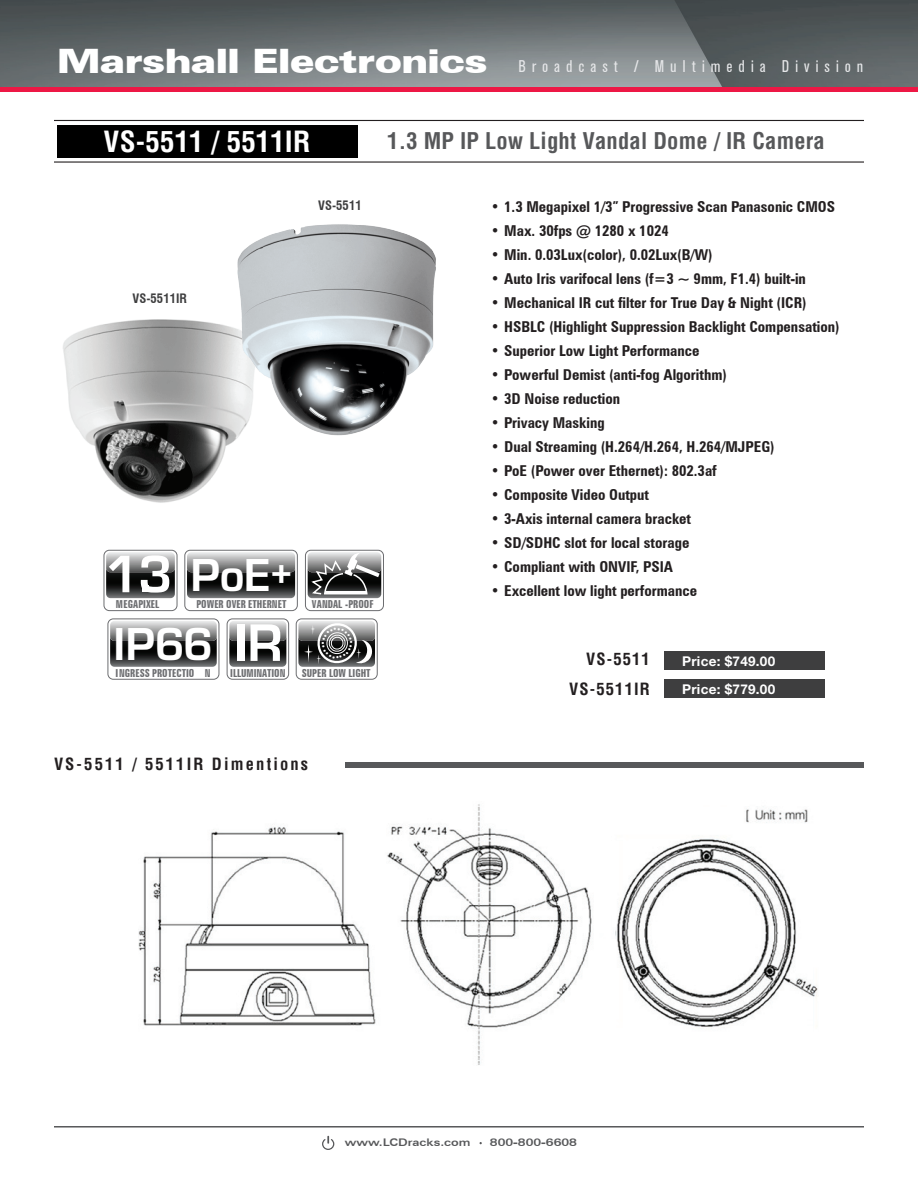
<style>
.page{position:relative;width:918px;height:1188px;background:#fff}
.page>*{position:absolute;margin:0;border:0;box-sizing:border-box;transform-origin:0 0}
.t1{font:700 54.75px "Eurostile TOT";color:#fff}
.t2{font:700 48px "Eurostile TOT";color:#fff}
.t3{font:900 expanded 33.6px "Zurich BT";color:#fff}
.t4{font:700 condensed 28.5px "Helvetica";letter-spacing:.01em;color:#fff}
.t5{font:700 condensed 22.5px "Helvetica";letter-spacing:.01em;color:#57585a}
.t6{font:16.5px "Akzelerat Condensed Normal";letter-spacing:.385em;color:#e6e7e9}
.t7{font:700 condensed 16.5px "Helvetica";letter-spacing:.13em;color:#231f20}
.t8{font:700 condensed 16.5px/30px "Helvetica";letter-spacing:.07em;color:#231f20;text-align:right}
.t9{font:700 condensed 15px "Zurich BT";color:#231f20}
.t10{font:700 13.5px/28.5px "Helvetica Neue";letter-spacing:.02em;color:#fff}
.t11{font:700 condensed 12.75px "Swiss 721 BT";color:#3e3e3f}
.t12{font:700 extra-condensed 10.95px "Zurich BT";color:#6c6d70}
.t13{font:700 expanded 10.5px "Zurich BT";color:#57585a}
.s1{font-size:36px}
</style>
<div class="page">
<img style="left:63px;top:319px;width:172px;height:184px">
<div style="left:57px;top:125px;width:300px;height:33px;background:#000"></div>
<img style="left:0;top:0;width:918px;height:88px">
<hr style="left:0;top:88px;width:918px;height:4px;background:#ed1845">
<hr style="left:54px;top:1126px;width:810px;height:2px;background:#57585a">
<svg style="left:322px;top:1136px;width:12px;height:14px"></svg>
<hr style="left:54px;top:161px;width:810px;height:2px;background:#231f20">
<hr style="left:54px;top:120px;width:810px;height:1px;background:#231f20">
<img style="left:139px;top:804px;width:679px;height:261px">
<svg style="left:305px;top:550px;width:78px;height:61px"></svg>
<div style="left:305px;top:550px;width:79px;height:61px;border:1px solid #6c6d70;border-radius:5px"></div>
<svg style="left:308px;top:552px;width:73px;height:46px;background:#747575"></svg>
<hr style="left:325px;top:591px;width:41px;height:3px;background:#fff">
<div style="left:184px;top:550px;width:114px;height:61px;border:1px solid #6c6d70;border-radius:5px"></div>
<svg style="left:187px;top:552px;width:108px;height:46px;background:#5b5c5c"></svg>
<div style="left:664px;top:651px;width:161px;height:19px;background:#3e3e3f"></div>
<div style="left:664px;top:680px;width:161px;height:18px;background:#3e3e3f"></div>
<div style="left:54px;top:762px;width:810px;height:5px;background:#57585a"></div>
<div style="left:54px;top:757px;width:290px;height:23px;background:#fff"></div>
<img style="left:233px;top:224px;width:203px;height:216px">
<div style="left:104px;top:550px;width:73px;height:61px;border:1px solid #6c6d70;border-radius:5px"></div>
<svg style="left:106px;top:552px;width:69px;height:46px;background:#5b5c5c"></svg>
<div style="left:108px;top:619px;width:111px;height:61px;border:1px solid #6c6d70;border-radius:5px"></div>
<svg style="left:110px;top:621px;width:107px;height:46px;background:#5a5b5b"></svg>
<div style="left:227px;top:619px;width:62px;height:61px;border:1px solid #6c6d70;border-radius:5px"></div>
<svg style="left:229px;top:621px;width:57px;height:46px;background:#5b5c5c"></svg>
<div style="left:296px;top:619px;width:82px;height:61px;border:1px solid #6c6d70;border-radius:5px"></div>
<svg style="left:298px;top:621px;width:77px;height:46px;background:#797a7a"></svg>
<h3 class="t3" style="left:58px;top:42px;width:431px">Marshall Electronics</h3>
<p class="t6" style="left:519px;top:57px;width:346px">Broadcast / Multimedia Division</p>
<h3 class="t4" style="left:104px;top:123px;width:208px">VS-5511 / 5511IR</h3>
<h3 class="t5" style="left:387px;top:126px;width:439px">1.3 MP IP Low Light Vandal Dome / IR Camera</h3>
<p class="t11" style="left:133px;top:291px;width:56px">VS-5511IR</p>
<p class="t11" style="left:318px;top:198px;width:45px">VS-5511</p>
<h1 class="t1" style="left:138px;top:544px;width:36px">3</h1>
<h2 class="t2" style="left:114px;top:618px;width:101px">IP66</h2>
<p class="t12" style="left:116px;top:667px;width:96px">INGRESS PROTECTIO N</p>
<p class="t12" style="left:230px;top:667px;width:57px">ILLUMINATION</p>
<h1 class="t1" style="left:105px;top:544px;width:47px">1.</h1>
<p class="t12" style="left:116px;top:598px;width:45px">MEGAPIXEL</p>
<h2 class="t2" style="left:190px;top:549px;width:104px">PoE<span class="s1">+</span></h2>
<p class="t12" style="left:196px;top:598px;width:92px">POWER OVER ETHERNET</p>
<h1 class="t1" style="left:234px;top:613px;width:50px">IR</h1>
<p class="t12" style="left:312px;top:598px;width:63px">VANDAL -PROOF</p>
<p class="t12" style="left:302px;top:667px;width:70px">SUPER LOW LIGHT</p>
<p class="t9" style="left:491px;top:198px;width:346px">• 1.3 Megapixel 1/3” Progressive Scan Panasonic CMOS</p>
<p class="t9" style="left:491px;top:222px;width:180px">• Max. 30fps @ 1280 x 1024</p>
<p class="t9" style="left:491px;top:246px;width:223px">• Min. 0.03Lux(color), 0.02Lux(B/W)</p>
<p class="t9" style="left:491px;top:270px;width:317px">• Auto Iris varifocal lens (f=3 ~ 9mm, F1.4) built-in</p>
<p class="t9" style="left:491px;top:294px;width:317px">• Mechanical IR cut filter for True Day &amp; Night (ICR)</p>
<p class="t9" style="left:491px;top:318px;width:351px">• HSBLC (Highlight Suppression Backlight Compensation)</p>
<p class="t9" style="left:491px;top:342px;width:210px">• Superior Low Light Performance</p>
<p class="t9" style="left:491px;top:366px;width:238px">• Powerful Demist (anti-fog Algorithm)</p>
<p class="t9" style="left:491px;top:390px;width:131px">• 3D Noise reduction</p>
<p class="t9" style="left:491px;top:414px;width:116px">• Privacy Masking</p>
<p class="t9" style="left:491px;top:438px;width:285px">• Dual Streaming (H.264/H.264, H.264/MJPEG)</p>
<p class="t9" style="left:491px;top:462px;width:228px">• PoE (Power over Ethernet): 802.3af</p>
<p class="t9" style="left:491px;top:486px;width:160px">• Composite Video Output</p>
<p class="t9" style="left:491px;top:510px;width:202px">• 3-Axis internal camera bracket</p>
<p class="t9" style="left:491px;top:534px;width:200px">• SD/SDHC slot for local storage</p>
<p class="t9" style="left:491px;top:558px;width:184px">• Compliant with ONVIF, PSIA</p>
<p class="t9" style="left:491px;top:582px;width:208px">• Excellent low light performance</p>
<p class="t8" style="left:569px;top:644px;width:82px">VS-5511<br>VS-5511IR</p>
<p class="t10" style="left:682px;top:646px;width:95px">Price: $749.00<br>Price: $779.00</p>
<p class="t7" style="left:54px;top:753px;width:256px">VS-5511 / 5511IR Dimentions</p>
<p class="t13" style="left:345px;top:1136px;width:127px">www.LCDracks.com</p>
<p class="t13" style="left:490px;top:1136px;width:89px">800-800-6608</p>
</div>
